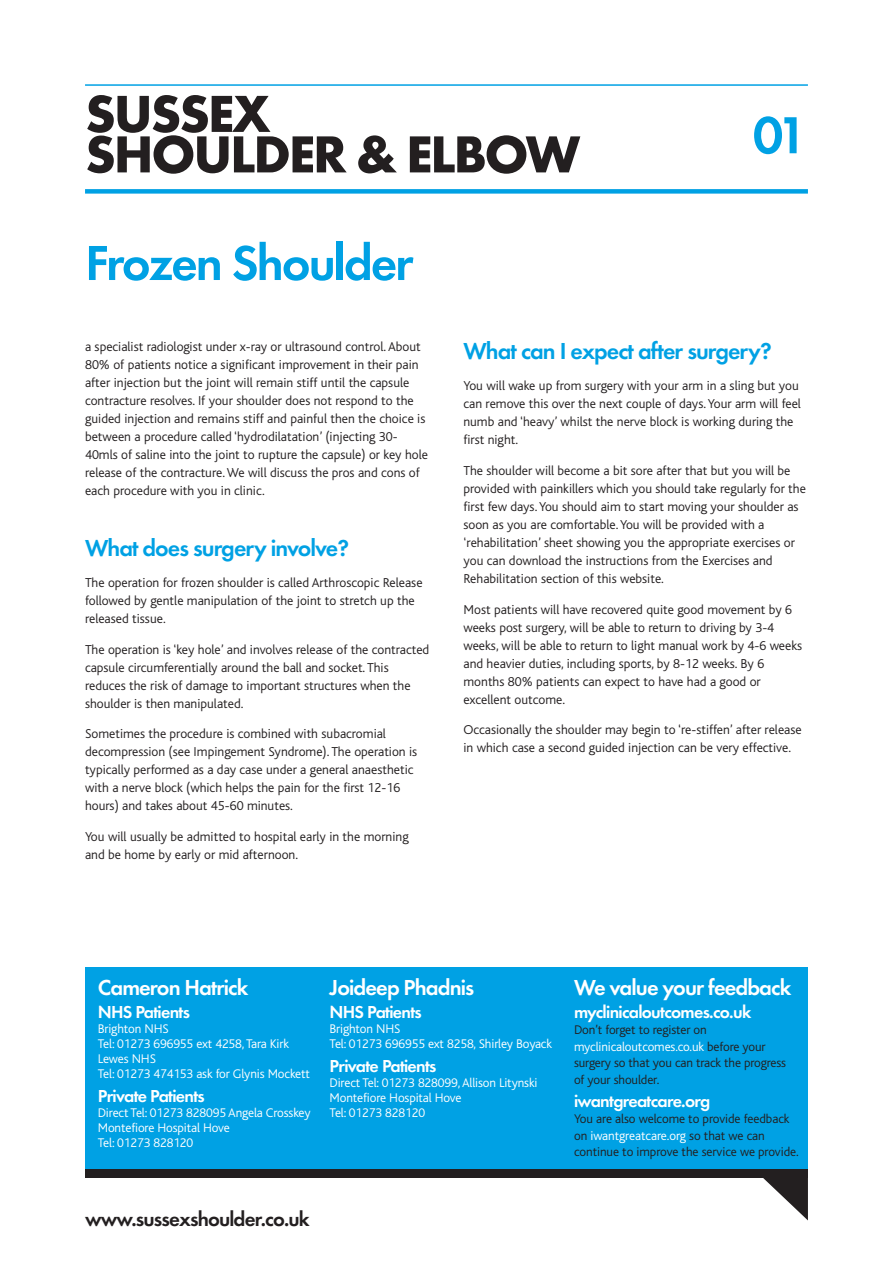
<style>
.page{position:relative;width:893px;height:1263px;background:#fff}
.page>*{position:absolute;margin:0;border:0;box-sizing:border-box;transform-origin:0 0}
.t1{font:800 54px/40.5px "Function LH";letter-spacing:-.04em;color:#231f20}
.t2{font:700 54px "Function";color:#00a1e4}
.t3{font:700 51px "Function";letter-spacing:-.04em;color:#00a1e4}
.t4{font:700 24px "Function";letter-spacing:-.04em;color:#00a1e4}
.t5{font:700 22.5px "Function";letter-spacing:-.04em;color:#fff}
.t6{font:700 21px "Function";letter-spacing:-.04em;color:#231f20}
.t7{font:700 18px "Function";letter-spacing:-.04em;color:#fff}
.t8{font:300 13.5px/18px "Bliss";color:#231f20}
.t9{font:300 13.2px/15px "Bliss";letter-spacing:-.01em;color:#fff}
.t10{font:300 13.2px/16.5px "Bliss";letter-spacing:-.01em;color:#231f20}
.s1{color:#fff}
</style>
<div class="page">
<hr style="left:85px;top:84px;width:723px;height:2px;background:#00a1e4">
<div style="left:85px;top:189px;width:723px;height:5px;background:#00a1e4"></div>
<div style="left:85px;top:967px;width:723px;height:211px;background:#00a1e4"></div>
<div style="left:85px;top:1169px;width:723px;height:9px;background:#231f20"></div>
<svg style="left:763px;top:1178px;width:45px;height:42px"></svg>
<h1 class="t1" style="left:85px;top:93px;width:497px">SUSSEX<br>SHOULDER &amp; ELBOW</h1>
<h2 class="t3" style="left:85px;top:233px;width:330px">Frozen Shoulder</h2>
<h1 class="t2" style="left:753px;top:103px;width:57px">01</h1>
<p class="t8" style="left:85px;top:338px;width:344px">a specialist radiologist under x-ray or ultrasound control.About 80% of patients notice a significant improvement in their pain after injection but the joint will remain stiff until the capsule contracture resolves. If your shoulder does not respond to the guided injection and remains stiff and painful then the choice is between a procedure called ‘hydrodilatation’ (injecting 30- 40mls of saline into the joint to rupture the capsule) or key hole release of the contracture.We will discuss the pros and cons of each procedure with you in clinic.</p>
<h3 class="t4" style="left:85px;top:534px;width:266px">What does surgery involve?</h3>
<p class="t8" style="left:85px;top:575px;width:339px">The operation for frozen shoulder is called Arthroscopic Release followed by gentle manipulation of the joint to stretch up the released tissue.</p>
<p class="t8" style="left:85px;top:641px;width:346px">The operation is ‘key hole’ and involves release of the contracted capsule circumferentially around the ball and socket. This reduces the risk of damage to important structures when the shoulder is then manipulated.</p>
<p class="t8" style="left:85px;top:726px;width:334px">Sometimes the procedure is combined with subacromial decompression (see Impingement Syndrome). The operation is typically performed as a day case under a general anaesthetic with a nerve block (which helps the pain for the first 12-16 hours) and takes about 45-60 minutes.</p>
<p class="t8" style="left:85px;top:829px;width:325px">You will usually be admitted to hospital early in the morning and be home by early or mid afternoon.</p>
<h3 class="t4" style="left:463px;top:337px;width:310px">What can I expect after surgery?</h3>
<p class="t8" style="left:463px;top:378px;width:339px">You will wake up from surgery with your arm in a sling but you can remove this over the next couple of days.Your arm will feel numb and ‘heavy’ whilst the nerve block is working during the first night.</p>
<p class="t8" style="left:463px;top:463px;width:344px">The shoulder will become a bit sore after that but you will be provided with painkillers which you should take regularly for the first few days.You should aim to start moving your shoulder as soon as you are comfortable.You will be provided with a ‘rehabilitation’ sheet showing you the appropriate exercises or you can download the instructions from the Exercises and Rehabilitation section of this website.</p>
<p class="t8" style="left:463px;top:601px;width:340px">Most patients will have recovered quite good movement by 6 weeks post surgery, will be able to return to driving by 3-4 weeks, will be able to return to light manual work by 4-6 weeks and heavier duties, including sports, by 8-12 weeks. By 6 months 80% patients can expect to have had a good or excellent outcome.</p>
<p class="t8" style="left:463px;top:722px;width:340px">Occasionally the shoulder may begin to ‘re-stiffen’ after release in which case a second guided injection can be very effective.</p>
<h3 class="t5" style="left:98px;top:974px;width:152px">Cameron Hatrick</h3>
<h3 class="t7" style="left:98px;top:1001px;width:94px">NHS Patients</h3>
<p class="t9" style="left:98px;top:1023px;width:214px">Brighton NHS<br>Tel: 01273 696955 ext 4258,Tara Kirk<br>Lewes NHS<br>Tel: 01273 474153 ask for Glynis Mockett</p>
<h3 class="t7" style="left:98px;top:1085px;width:108px">Private Patients</h3>
<p class="t9" style="left:98px;top:1106px;width:214px">Direct Tel: 01273 828095 Angela Crosskey<br>Montefiore Hospital Hove<br>Tel: 01273 828120</p>
<h3 class="t5" style="left:330px;top:974px;width:146px">Joideep Phadnis</h3>
<h3 class="t7" style="left:330px;top:1001px;width:94px">NHS Patients</h3>
<p class="t9" style="left:330px;top:1023px;width:224px">Brighton NHS<br>Tel: 01273 696955 ext 8258, Shirley Boyack</p>
<h3 class="t7" style="left:330px;top:1055px;width:108px">Private Patients</h3>
<p class="t9" style="left:330px;top:1076px;width:209px">Direct Tel: 01273 828099,Allison Litynski<br>Montefiore Hospital Hove<br>Tel: 01273 828120</p>
<h3 class="t6" style="left:85px;top:1207px;width:226px">www.sussexshoulder.co.uk</h3>
<h3 class="t5" style="left:574px;top:974px;width:219px">We value your feedback</h3>
<h3 class="t7" style="left:574px;top:1001px;width:179px">myclinicaloutcomes.co.uk</h3>
<p class="t10" style="left:574px;top:1023px;width:214px">Don’t forget to register on <span class="s1">myclinicaloutcomes.co.uk</span> before your surgery so that you can track the progress of your shoulder.</p>
<h3 class="t7" style="left:574px;top:1090px;width:138px">iwantgreatcare.org</h3>
<p class="t10" style="left:574px;top:1112px;width:226px">You are also welcome to provide feedback on <span class="s1">iwantgreatcare.org</span> so that we can continue to improve the service we provide.</p>
</div>
